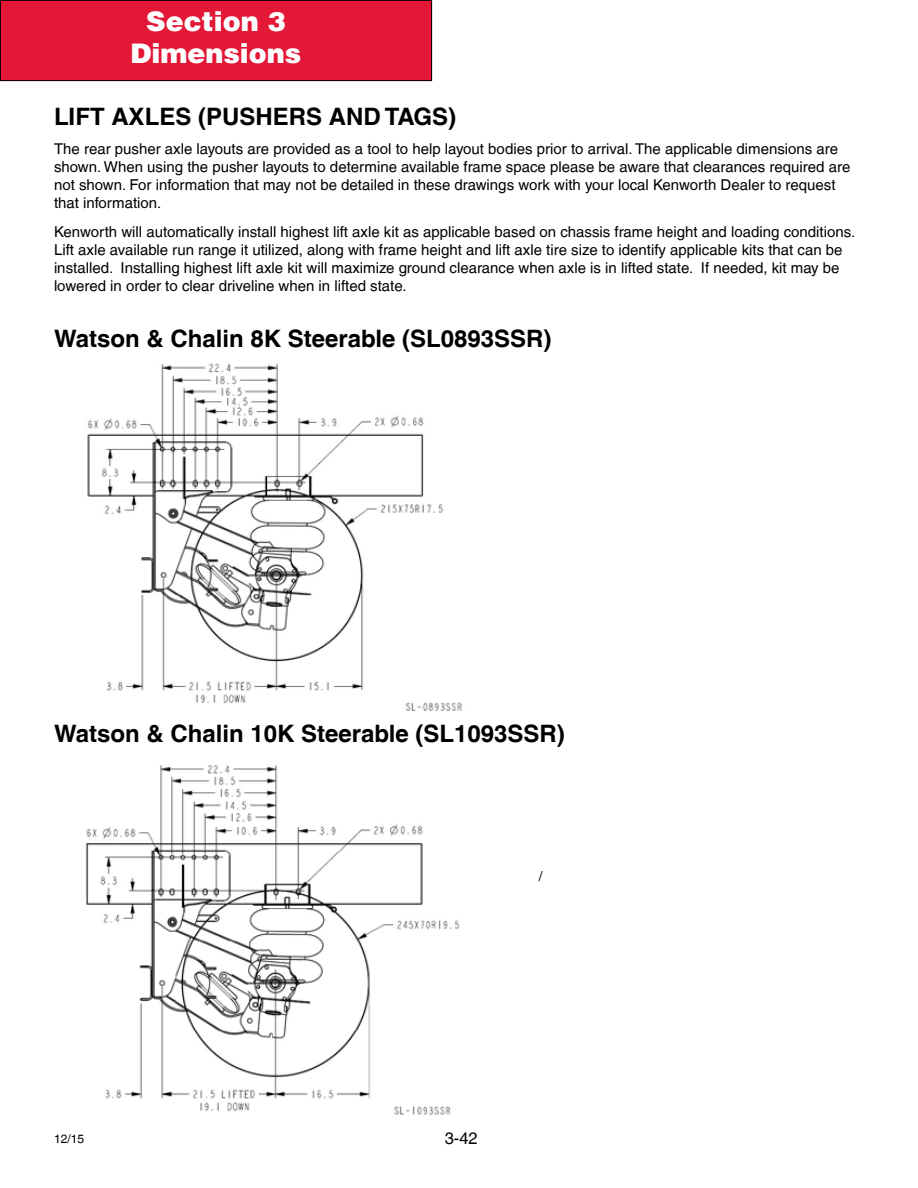
<style>
.page{position:relative;width:918px;height:1188px;background:#fff}
.page>*{position:absolute;margin:0;border:0;box-sizing:border-box;transform-origin:0 0}
.t1{font:900 27px/32.4px "Helvetica LT";color:#fff;text-align:center}
.t2{font:700 24px "Helvetica LT";color:#000}
.t3{font:16.5px "Helvetica LT";color:#000}
.t4{font:15px/18px "Helvetica LT";color:#000}
.t5{font:13.5px "Helvetica LT";color:#000}
.t6{font:12px "Helvetica LT";color:#000}
</style>
<div class="page">
<div style="left:0;top:0;width:432px;height:81px;background:#e31837"></div>
<div style="left:0;top:0;width:432px;height:81px;border:1px solid #000"></div>
<img style="left:87px;top:363px;width:375px;height:348px">
<img style="left:86px;top:765px;width:374px;height:350px">
<h1 class="t1" style="left:130px;top:4px;width:173px">Section 3<br>Dimensions</h1>
<h2 class="t2" style="left:54px;top:102px;width:404px">LIFT AXLES (PUSHERS AND TAGS)</h2>
<p class="t4" style="left:54px;top:140px;width:798px">The rear pusher axle layouts are provided as a tool to help layout bodies prior to arrival. The applicable dimensions are shown. When using the pusher layouts to determine available frame space please be aware that clearances required are not shown. For information that may not be detailed in these drawings work with your local Kenworth Dealer to request that information.</p>
<p class="t4" style="left:54px;top:223px;width:803px">Kenworth will automatically install highest lift axle kit as applicable based on chassis frame height and loading conditions.<br>Lift axle available run range it utilized, along with frame height and lift axle tire size to identify applicable kits that can be installed. Installing highest lift axle kit will maximize ground clearance when axle is in lifted state. If needed, kit may be lowered in order to clear driveline when in lifted state.</p>
<h2 class="t2" style="left:54px;top:324px;width:499px">Watson &amp; Chalin 8K Steerable (SL0893SSR)</h2>
<h2 class="t2" style="left:54px;top:719px;width:512px">Watson &amp; Chalin 10K Steerable (SL1093SSR)</h2>
<p class="t6" style="left:54px;top:1131px;width:32px">12/15</p>
<p class="t5" style="left:539px;top:868px;width:5px">/</p>
<p class="t3" style="left:445px;top:1129px;width:35px">3-42</p>
</div>
